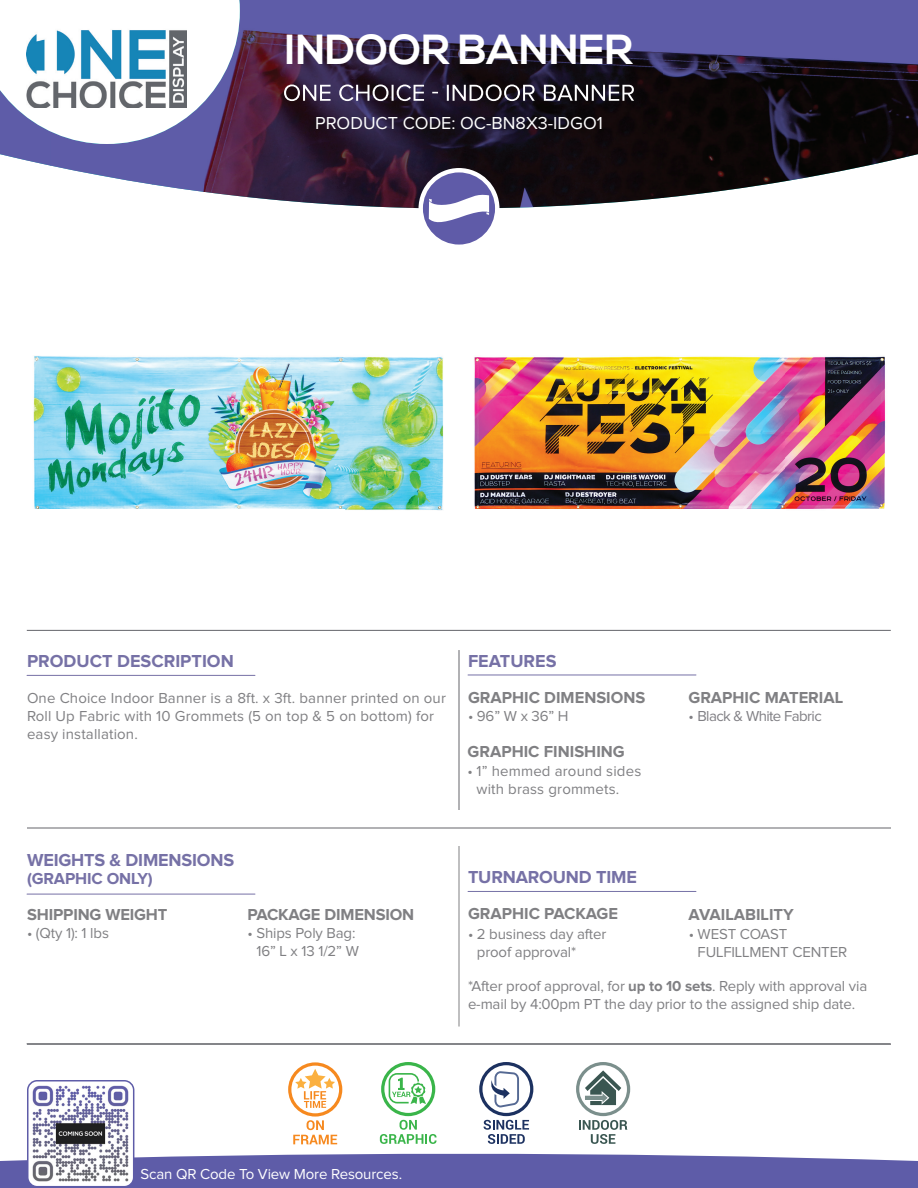
<style>
.page{position:relative;width:918px;height:1188px;background:#fff}
.page>*{position:absolute;margin:0;border:0;box-sizing:border-box;transform-origin:0 0}
.t1{font:700 42px "Nexa";color:#fff}
.t2{font:700 18px "Proxima Nova";letter-spacing:-.01em;color:#7671a6}
.t3{font:18px "Proxima Nova";color:#fff}
.t4{font:700 16.5px "Proxima Nova";color:#808083}
.t5{font:700 16.5px "Proxima Nova";letter-spacing:-.01em;color:#7671a6}
.t6{font:15px/18px "Proxima Nova";letter-spacing:-.01em;color:#808083}
.t7{font:15px/18px "Proxima Nova";letter-spacing:.01em;color:#808083}
.t8{font:15px "Proxima Nova";letter-spacing:-.01em;color:#fff}
.t9{font:15px "Proxima Nova";letter-spacing:-.04em;color:#807f84}
.s1{font-weight:700}
</style>
<div class="page">
<img style="left:204px;top:0;width:459px;height:208px">
<img style="left:663px;top:0;width:255px;height:198px">
<img style="left:0;top:144px;width:50px;height:22px">
<img style="left:153px;top:144px;width:51px;height:48px">
<img style="left:50px;top:144px;width:103px;height:41px">
<svg style="left:0;top:1151px;width:918px;height:37px;background:#7371b3"></svg>
<img style="left:28px;top:1083px;width:106px;height:104px">
<div style="left:27px;top:1080px;width:107px;height:107px;border:2px solid #5e5ca8;border-radius:9px"></div>
<svg style="left:380px;top:1062px;width:57px;height:82px"></svg>
<svg style="left:479px;top:1062px;width:54px;height:82px"></svg>
<svg style="left:576px;top:1062px;width:54px;height:82px"></svg>
<svg style="left:288px;top:1062px;width:54px;height:82px"></svg>
<svg style="left:0;top:0;width:240px;height:144px"></svg>
<img style="left:27px;top:27px;width:160px;height:81px">
<svg style="left:284px;top:85px;width:350px;height:16px"></svg>
<svg style="left:419px;top:168px;width:80px;height:77px"></svg>
<hr style="left:27px;top:1044px;width:864px;height:1px;background:#64656a">
<hr style="left:459px;top:650px;width:1px;height:160px;background:#64656a">
<hr style="left:459px;top:846px;width:1px;height:181px;background:#808083">
<hr style="left:27px;top:630px;width:864px;height:1px;background:#64656a">
<hr style="left:27px;top:828px;width:864px;height:1px;background:#64656a">
<hr style="left:27px;top:675px;width:228px;height:1px;background:#7671a6">
<hr style="left:468px;top:675px;width:228px;height:1px;background:#7671a6">
<hr style="left:27px;top:894px;width:228px;height:1px;background:#7671a6">
<hr style="left:468px;top:891px;width:228px;height:1px;background:#7671a6">
<img style="left:33px;top:356px;width:411px;height:155px">
<img style="left:474px;top:356px;width:412px;height:153px">
<h1 class="t1" style="left:285px;top:26px;width:350px">INDOOR BANNER</h1>
<p class="t3" style="left:315px;top:115px;width:289px">PRODUCT CODE: OC-BN8X3-IDGO1</p>
<p class="t2" style="left:27px;top:652px;width:208px">PRODUCT DESCRIPTION</p>
<p class="t2" style="left:468px;top:652px;width:90px">FEATURES</p>
<p class="t7" style="left:27px;top:690px;width:421px">One Choice Indoor Banner is a 8ft. x 3ft. banner printed on our<br>Roll Up Fabric with 10 Grommets (5 on top &amp; 5 on bottom) for easy installation.</p>
<p class="t4" style="left:468px;top:689px;width:179px">GRAPHIC DIMENSIONS</p>
<p class="t4" style="left:689px;top:689px;width:156px">GRAPHIC MATERIAL</p>
<p class="t6" style="left:468px;top:707px;width:102px">• 96” W x 36” H</p>
<p class="t9" style="left:688px;top:709px;width:135px">• Black &amp; White Fabric</p>
<p class="t4" style="left:468px;top:744px;width:159px">GRAPHIC FINISHING</p>
<p class="t7" style="left:477px;top:762px;width:166px;text-indent:-9px">• 1” hemmed around sides with brass grommets.</p>
<p class="t2" style="left:27px;top:851px;width:209px">WEIGHTS &amp; DIMENSIONS</p>
<p class="t5" style="left:27px;top:871px;width:127px">(GRAPHIC ONLY)</p>
<p class="t4" style="left:27px;top:907px;width:142px">SHIPPING WEIGHT</p>
<p class="t4" style="left:247px;top:907px;width:168px">PACKAGE DIMENSION</p>
<p class="t6" style="left:27px;top:924px;width:83px">• (Qty 1): 1 lbs</p>
<p class="t6" style="left:248px;top:924px;width:113px;text-align:center">• Ships Poly Bag:<br>16” L x 13 1/2” W</p>
<p class="t2" style="left:468px;top:869px;width:170px">TURNAROUND TIME</p>
<p class="t4" style="left:468px;top:906px;width:152px">GRAPHIC PACKAGE</p>
<p class="t4" style="left:689px;top:906px;width:107px">AVAILABILITY</p>
<p class="t6" style="left:477px;top:925px;width:131px;text-indent:-9px">• 2 business day after proof approval*</p>
<p class="t6" style="left:698px;top:925px;width:151px;text-indent:-9px">• WEST COAST<br>FULFILLMENT CENTER</p>
<p class="t6" style="left:468px;top:978px;width:401px">*After proof approval, for <span class="s1">up to 10 sets</span>. Reply with approval via e-mail by 4:00pm PT the day prior to the assigned ship date.</p>
<p class="t8" style="left:140px;top:1167px;width:263px">Scan QR Code To View More Resources.</p>
</div>
